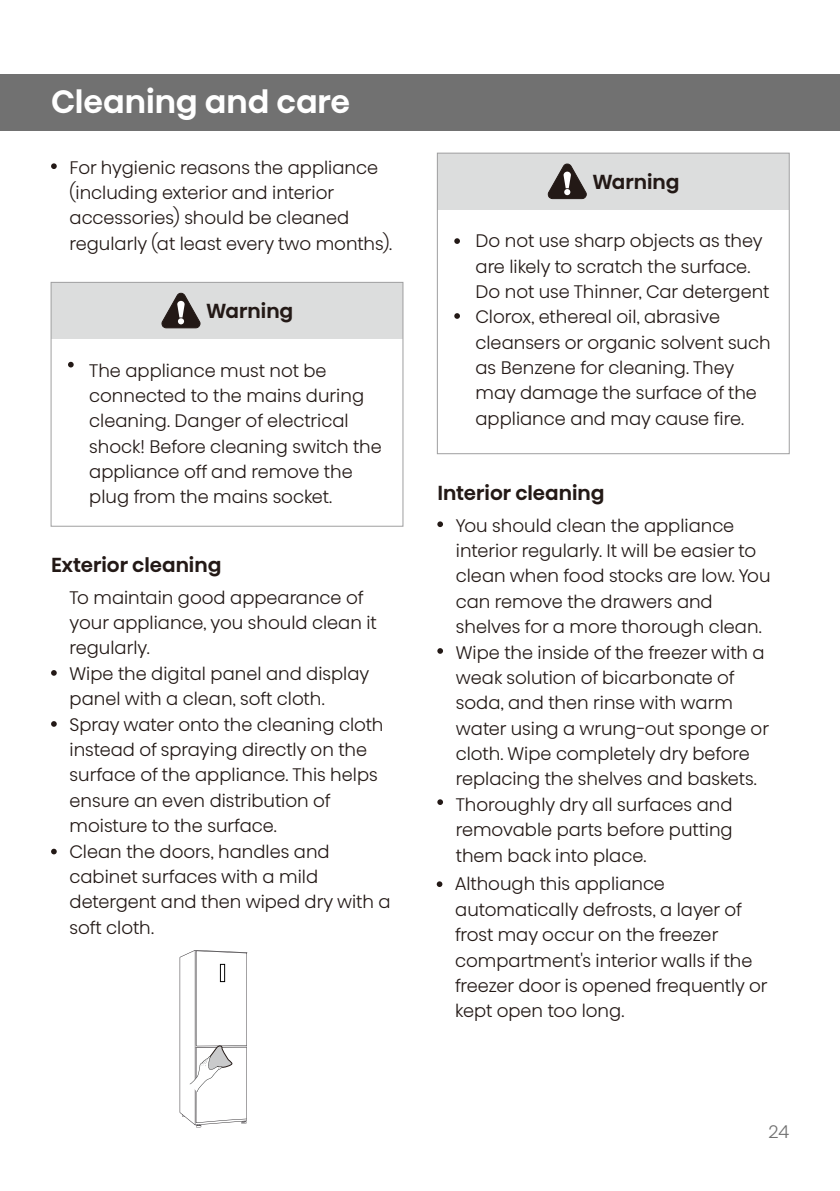
<style>
.page{position:relative;width:840px;height:1191px;background:#fff}
.page>*{position:absolute;margin:0;border:0;box-sizing:border-box;transform-origin:0 0}
.t1{font:500 32px "Hisense Alfabet";color:#fff}
.t2{font:500 20px "Hisense Alfabet";color:#231916}
.t3{font:300 18px/25.4px "Hisense Alfabet";color:#231916}
.t4{font:300 18px "Hisense Alfabet";color:#717171}
</style>
<div class="page">
<div style="left:0;top:74px;width:839px;height:56px;background:#717171"></div>
<svg style="left:51px;top:163px;width:6px;height:6px"></svg>
<div style="left:437px;top:153px;width:351px;height:57px;background:#dcdddd"></div>
<div style="left:437px;top:153px;width:352px;height:301px;border:1px solid #9f9fa0"></div>
<svg style="left:547px;top:164px;width:39px;height:35px"></svg>
<svg style="left:454px;top:238px;width:5px;height:6px"></svg>
<svg style="left:454px;top:313px;width:5px;height:6px"></svg>
<div style="left:51px;top:282px;width:352px;height:57px;background:#dcdddd"></div>
<div style="left:51px;top:282px;width:352px;height:244px;border:1px solid #9f9fa0"></div>
<svg style="left:161px;top:293px;width:39px;height:35px"></svg>
<svg style="left:68px;top:362px;width:6px;height:5px"></svg>
<svg style="left:51px;top:670px;width:6px;height:5px"></svg>
<svg style="left:51px;top:721px;width:6px;height:6px"></svg>
<svg style="left:51px;top:848px;width:6px;height:6px"></svg>
<svg style="left:179px;top:950px;width:68px;height:177px"></svg>
<svg style="left:437px;top:521px;width:6px;height:6px"></svg>
<svg style="left:437px;top:648px;width:6px;height:6px"></svg>
<svg style="left:437px;top:799px;width:6px;height:6px"></svg>
<svg style="left:436px;top:881px;width:6px;height:6px"></svg>
<h1 class="t1" style="left:51px;top:79px;width:300px">Cleaning and care</h1>
<p class="t3" style="left:70px;top:155px;width:324px">For hygienic reasons the appliance (including exterior and interior accessories) should be cleaned regularly (at least every two months).</p>
<p class="t2" style="left:206px;top:296px;width:88px">Warning</p>
<p class="t3" style="left:89px;top:357px;width:294px">The appliance must not be connected to the mains during cleaning. Danger of electrical shock! Before cleaning switch the appliance off and remove the plug from the mains socket.</p>
<p class="t2" style="left:51px;top:550px;width:172px">Exterior cleaning</p>
<p class="t3" style="left:70px;top:584px;width:322px">To maintain good appearance of your appliance, you should clean it regularly.<br>Wipe the digital panel and display panel with a clean, soft cloth.<br>Spray water onto the cleaning cloth instead of spraying directly on the surface of the appliance. This helps ensure an even distribution of moisture to the surface.<br>Clean the doors, handles and cabinet surfaces with a mild detergent and then wiped dry with a soft cloth.</p>
<p class="t2" style="left:592px;top:167px;width:88px">Warning</p>
<p class="t3" style="left:475px;top:228px;width:296px">Do not use sharp objects as they are likely to scratch the surface.<br>Do not use Thinner, Car detergent<br>Clorox, ethereal oil, abrasive cleansers or organic solvent such as Benzene for cleaning. They may damage the surface of the appliance and may cause fire.</p>
<p class="t2" style="left:437px;top:478px;width:168px">Interior cleaning</p>
<p class="t3" style="left:455px;top:512px;width:316px">You should clean the appliance interior regularly. It will be easier to clean when food stocks are low. You can remove the drawers and shelves for a more thorough clean.<br>Wipe the inside of the freezer with a weak solution of bicarbonate of soda, and then rinse with warm water using a wrung-out sponge or cloth. Wipe completely dry before replacing the shelves and baskets.<br>Thoroughly dry all surfaces and removable parts before putting them back into place.</p>
<p class="t3" style="left:455px;top:871px;width:314px">Although this appliance automatically defrosts, a layer of frost may occur on the freezer compartment's interior walls if the freezer door is opened frequently or kept open too long.</p>
<p class="t4" style="left:768px;top:1119px;width:23px">24</p>
</div>
